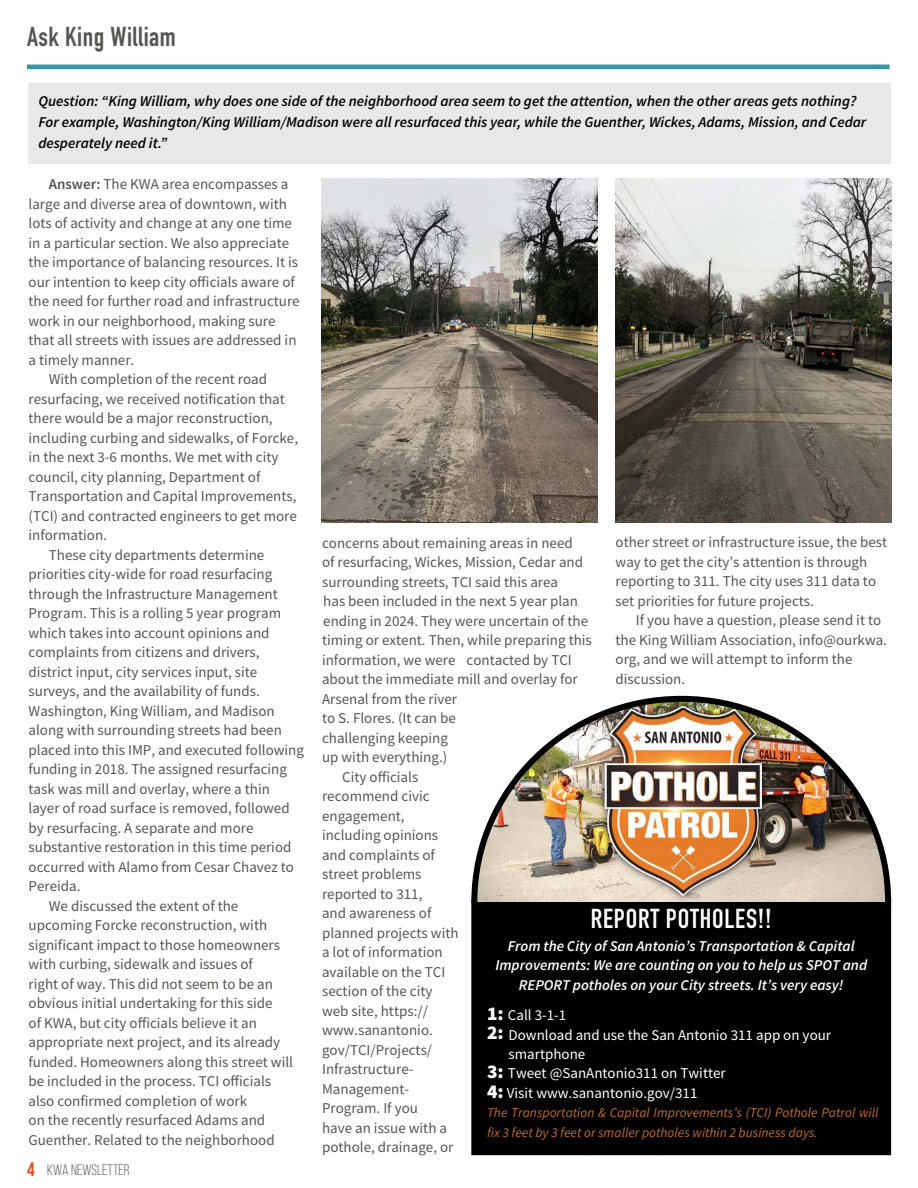
<style>
.page{position:relative;width:918px;height:1188px;background:#fff}
.page>*{position:absolute;margin:0;border:0;box-sizing:border-box;transform-origin:0 0}
.t1{font:700 27px "DIN Condensed";letter-spacing:.03em;color:#fff}
.t2{font:700 27px "DIN Condensed";letter-spacing:.02em;color:#545750}
.t3{font:900 19.5px "Source Sans Pro";color:#fff}
.t4{font:15.15px "Bebas Neue";color:#60645d}
.t5{font:15px/19.5px "Source Sans Pro";color:#545750}
.t6{font:italic 600 15px/21px "Source Sans Pro";color:#000}
.t7{font:italic 600 15px/19.5px "Source Sans Pro";color:#fff;text-align:center}
.t8{font:15px/19.5px "Source Sans Pro";color:#fff}
.t9{font:italic 13.5px/19.5px "Source Sans Pro";color:#c16e2c}
.s1{font-weight:600}
.s2{font-weight:700;font-size:19.5px;color:#d85820}
.s3{font-weight:900;font-size:19.5px}
</style>
<div class="page">
<div style="left:29px;top:83px;width:862px;height:81px;background:#e8e8e6"></div>
<hr style="left:27px;top:65px;width:863px;height:4px;background:#3495a0">
<img style="left:321px;top:178px;width:276px;height:345px">
<img style="left:615px;top:178px;width:276px;height:345px">
<div style="left:474px;top:903px;width:414px;height:249px;background:#000"></div>
<div style="left:471px;top:900px;width:420px;height:255px;border:6px solid #000"></div>
<img style="left:471px;top:695px;width:421px;height:213px">
<h1 class="t2" style="left:27px;top:19px;width:150px">Ask King William</h1>
<p class="t6" style="left:38px;top:91px;width:830px">Question: “King William, why does one side of the neighborhood area seem to get the attention, when the other areas gets nothing?<br>For example, Washington/King William/Madison were all resurfaced this year, while the Guenther, Wickes, Adams, Mission, and Cedar desperately need it.”</p>
<p class="t5" style="left:49px;top:175px;width:241px"><span class="s1">Answer:</span> The KWA area encompasses a</p>
<p class="t5" style="left:29px;top:194px;width:260px">large and diverse area of downtown, with</p>
<p class="t5" style="left:29px;top:214px;width:265px">lots of activity and change at any one time</p>
<p class="t5" style="left:29px;top:233px;width:262px">in a particular section. We also appreciate</p>
<p class="t5" style="left:29px;top:253px;width:271px">the importance of balancing resources. It is</p>
<p class="t5" style="left:29px;top:272px;width:268px">our intention to keep city officials aware of</p>
<p class="t5" style="left:29px;top:292px;width:273px">the need for further road and infrastructure</p>
<p class="t5" style="left:29px;top:311px;width:249px">work in our neighborhood, making sure</p>
<p class="t5" style="left:29px;top:331px;width:269px">that all streets with issues are addressed in</p>
<p class="t5" style="left:29px;top:350px;width:107px">a timely manner.</p>
<p class="t5" style="left:49px;top:370px;width:220px">With completion of the recent road</p>
<p class="t5" style="left:29px;top:389px;width:258px">resurfacing, we received notification that</p>
<p class="t5" style="left:29px;top:409px;width:246px">there would be a major reconstruction,</p>
<p class="t5" style="left:29px;top:428px;width:271px">including curbing and sidewalks, of Forcke,</p>
<p class="t5" style="left:29px;top:448px;width:252px">in the next 3-6 months. We met with city</p>
<p class="t5" style="left:29px;top:467px;width:233px">council, city planning, Department of</p>
<p class="t5" style="left:29px;top:487px;width:270px">Transportation and Capital Improvements,</p>
<p class="t5" style="left:29px;top:506px;width:270px">(TCI) and contracted engineers to get more</p>
<p class="t5" style="left:29px;top:526px;width:80px">information.</p>
<p class="t5" style="left:49px;top:545px;width:217px">These city departments determine</p>
<p class="t5" style="left:29px;top:565px;width:245px">priorities city-wide for road resurfacing</p>
<p class="t5" style="left:29px;top:584px;width:251px">through the Infrastructure Management</p>
<p class="t5" style="left:29px;top:604px;width:254px">Program. This is a rolling 5 year program</p>
<p class="t5" style="left:29px;top:623px;width:243px">which takes into account opinions and</p>
<p class="t5" style="left:29px;top:643px;width:233px">complaints from citizens and drivers,</p>
<p class="t5" style="left:29px;top:662px;width:230px">district input, city services input, site</p>
<p class="t5" style="left:29px;top:682px;width:233px">surveys, and the availability of funds.</p>
<p class="t5" style="left:29px;top:701px;width:248px">Washington, King William, and Madison</p>
<p class="t5" style="left:29px;top:721px;width:255px">along with surrounding streets had been</p>
<p class="t5" style="left:29px;top:740px;width:277px">placed into this IMP, and executed following</p>
<p class="t5" style="left:29px;top:760px;width:260px">funding in 2018. The assigned resurfacing</p>
<p class="t5" style="left:29px;top:779px;width:243px">task was mill and overlay, where a thin</p>
<p class="t5" style="left:29px;top:799px;width:263px">layer of road surface is removed, followed</p>
<p class="t5" style="left:29px;top:818px;width:226px">by resurfacing. A separate and more</p>
<p class="t5" style="left:29px;top:838px;width:264px">substantive restoration in this time period</p>
<p class="t5" style="left:29px;top:857px;width:267px">occurred with Alamo from Cesar Chavez to</p>
<p class="t5" style="left:29px;top:877px;width:53px">Pereida.</p>
<p class="t5" style="left:49px;top:896px;width:191px">We discussed the extent of the</p>
<p class="t5" style="left:29px;top:916px;width:240px">upcoming Forcke reconstruction, with</p>
<p class="t5" style="left:29px;top:935px;width:253px">significant impact to those homeowners</p>
<p class="t5" style="left:29px;top:955px;width:226px">with curbing, sidewalk and issues of</p>
<p class="t5" style="left:29px;top:974px;width:246px">right of way. This did not seem to be an</p>
<p class="t5" style="left:29px;top:994px;width:245px">obvious initial undertaking for this side</p>
<p class="t5" style="left:29px;top:1013px;width:230px">of KWA, but city officials believe it an</p>
<p class="t5" style="left:29px;top:1033px;width:253px">appropriate next project, and its already</p>
<p class="t5" style="left:29px;top:1052px;width:266px">funded. Homeowners along this street will</p>
<p class="t5" style="left:29px;top:1072px;width:244px">be included in the process. TCI officials</p>
<p class="t5" style="left:29px;top:1091px;width:220px">also confirmed completion of work</p>
<p class="t5" style="left:29px;top:1111px;width:238px">on the recently resurfaced Adams and</p>
<p class="t5" style="left:29px;top:1130px;width:248px">Guenther. Related to the neighborhood</p>
<p class="t4" style="left:27px;top:1162px;width:104px"><span class="s2">4</span> KWA NEWSLETTER</p>
<p class="t5" style="left:616px;top:533px;width:273px">other street or infrastructure issue, the best way to get the city’s attention is through reporting to 311. The city uses 311 data to set priorities for future projects.</p>
<p class="t5" style="left:616px;top:611px;width:273px;text-indent:20px">If you have a question, please send it to the King William Association, info@ourkwa. org, and we will attempt to inform the discussion.</p>
<p class="t5" style="left:322px;top:533px;width:252px">concerns about remaining areas in need</p>
<p class="t5" style="left:322px;top:553px;width:263px">of resurfacing, Wickes, Mission, Cedar and</p>
<p class="t5" style="left:322px;top:572px;width:238px">surrounding streets, TCI said this area</p>
<p class="t5" style="left:323px;top:592px;width:256px">has been included in the next 5 year plan</p>
<p class="t5" style="left:323px;top:611px;width:266px">ending in 2024. They were uncertain of the</p>
<p class="t5" style="left:322px;top:631px;width:271px">timing or extent. Then, while preparing this</p>
<p class="t5" style="left:322px;top:650px;width:251px">information, we were contacted by TCI</p>
<p class="t5" style="left:322px;top:670px;width:257px">about the immediate mill and overlay for</p>
<p class="t5" style="left:322px;top:689px;width:137px">Arsenal from the river</p>
<p class="t5" style="left:322px;top:709px;width:135px">to S. Flores. (It can be</p>
<p class="t5" style="left:322px;top:728px;width:127px">challenging keeping</p>
<p class="t5" style="left:322px;top:748px;width:127px">up with everything.)</p>
<p class="t5" style="left:342px;top:767px;width:78px">City officials</p>
<p class="t5" style="left:322px;top:787px;width:109px">recommend civic</p>
<p class="t5" style="left:322px;top:806px;width:84px">engagement,</p>
<p class="t5" style="left:322px;top:826px;width:118px">including opinions</p>
<p class="t5" style="left:322px;top:845px;width:114px">and complaints of</p>
<p class="t5" style="left:322px;top:865px;width:101px">street problems</p>
<p class="t5" style="left:322px;top:884px;width:102px">reported to 311,</p>
<p class="t5" style="left:322px;top:904px;width:111px">and awareness of</p>
<p class="t5" style="left:322px;top:923px;width:138px">planned projects with</p>
<p class="t5" style="left:322px;top:943px;width:122px">a lot of information</p>
<p class="t5" style="left:322px;top:962px;width:125px">available on the TCI</p>
<p class="t5" style="left:322px;top:982px;width:112px">section of the city</p>
<p class="t5" style="left:322px;top:1001px;width:107px">web site, https://</p>
<p class="t5" style="left:322px;top:1021px;width:112px">www.sanantonio.</p>
<p class="t5" style="left:322px;top:1040px;width:112px">gov/TCI/Projects/</p>
<p class="t5" style="left:322px;top:1060px;width:93px">Infrastructure-</p>
<p class="t5" style="left:322px;top:1079px;width:89px">Management-</p>
<p class="t5" style="left:322px;top:1099px;width:97px">Program. If you</p>
<p class="t5" style="left:322px;top:1118px;width:127px">have an issue with a</p>
<p class="t5" style="left:322px;top:1138px;width:133px">pothole, drainage, or</p>
<h1 class="t1" style="left:591px;top:900px;width:182px">REPORT POTHOLES!!</h1>
<p class="t7" style="left:495px;top:936px;width:373px">From the City of San Antonio’s Transportation &amp; Capital<br>Improvements: We are counting on you to help us SPOT and<br>REPORT potholes on your City streets. It’s very easy!</p>
<p class="t8" style="left:487px;top:1005px;width:81px"><span class="s3">1:</span> Call 3-1-1</p>
<h2 class="t3" style="left:487px;top:1020px;width:18px">2:</h2>
<p class="t8" style="left:487px;top:1064px;width:240px"><span class="s3">3:</span> Tweet @SanAntonio311 on Twitter<br><span class="s3">4:</span> Visit www.sanantonio.gov/311</p>
<p class="t9" style="left:487px;top:1103px;width:393px">The Transportation &amp; Capital Improvements’s (TCI) Pothole Patrol will fix 3 feet by 3 feet or smaller potholes within 2 business days.</p>
<p class="t8" style="left:509px;top:1025px;width:324px">Download and use the San Antonio 311 app on your smartphone</p>
</div>
